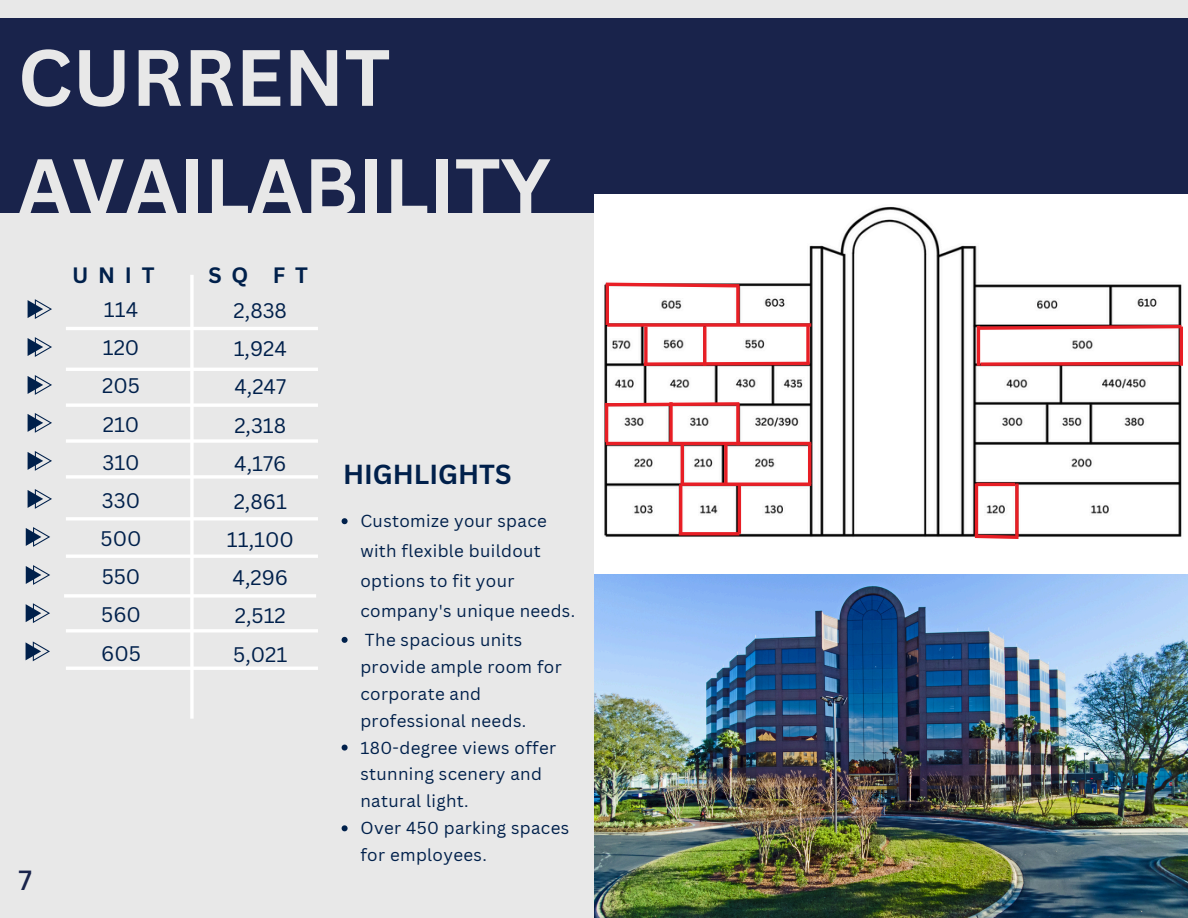
<style>
.page{position:relative;width:1188px;height:918px;background:#e8e8e8}
.page>*{position:absolute;margin:0;border:0;box-sizing:border-box;transform-origin:0 0}
.t1{font:700 78px/109.2px "Canva Sans";color:#e8e8e8}
.t2{font:500 27px "Canva Sans";color:#19234b}
.t3{font:700 26.85px "Canva Sans";color:#00204b}
.t4{font:700 21.6px "Canva Sans";letter-spacing:.445em;color:#00204b}
.t5{font:20.55px/38.2px "Canva Sans";color:#00204b}
.t6{font:16.95px/27px "Canva Sans";letter-spacing:.02em;color:#00204b}
</style>
<div class="page">
<div style="left:0;top:18px;width:1188px;height:194px;background:#19234b"></div>
<img style="left:594px;top:195px;width:594px;height:723px">
<svg style="left:342px;top:518px;width:6px;height:6px"></svg>
<svg style="left:342px;top:637px;width:6px;height:6px"></svg>
<svg style="left:342px;top:745px;width:6px;height:6px"></svg>
<svg style="left:342px;top:825px;width:6px;height:6px"></svg>
<svg style="left:975px;top:323px;width:210px;height:9px;background:#d68b8e"></svg>
<svg style="left:977px;top:360px;width:206px;height:8px;background:#e08c8f"></svg>
<hr style="left:977px;top:326px;width:3px;height:40px;background:#e81e25">
<hr style="left:1180px;top:327px;width:3px;height:39px;background:#e81e25">
<svg style="left:607px;top:323px;width:204px;height:4px"></svg>
<svg style="left:640px;top:360px;width:173px;height:8px"></svg>
<hr style="left:606px;top:284px;width:3px;height:41px;background:#e81e25">
<hr style="left:703px;top:327px;width:3px;height:39px;background:#e81e25">
<svg style="left:736px;top:289px;width:4px;height:36px"></svg>
<svg style="left:602px;top:281px;width:141px;height:8px"></svg>
<svg style="left:644px;top:327px;width:4px;height:39px"></svg>
<hr style="left:606px;top:442px;width:205px;height:3px;background:#e81e25">
<hr style="left:681px;top:483px;width:130px;height:3px;background:#e81e25">
<svg style="left:724px;top:445px;width:4px;height:38px"></svg>
<hr style="left:808px;top:443px;width:3px;height:41px;background:#e81e25">
<hr style="left:738px;top:484px;width:3px;height:50px;background:#e81e25">
<hr style="left:679px;top:484px;width:3px;height:50px;background:#e81e25">
<hr style="left:679px;top:532px;width:60px;height:3px;background:#e81e25">
<svg style="left:1015px;top:483px;width:4px;height:50px"></svg>
<hr style="left:975px;top:483px;width:3px;height:53px;background:#e81e25">
<svg style="left:971px;top:533px;width:51px;height:8px"></svg>
<hr style="left:976px;top:483px;width:39px;height:3px;background:#e81e25">
<svg style="left:601px;top:400px;width:142px;height:8px"></svg>
<hr style="left:605px;top:403px;width:3px;height:39px;background:#e81e25">
<svg style="left:669px;top:402px;width:4px;height:40px"></svg>
<hr style="left:681px;top:444px;width:3px;height:40px;background:#e81e25">
<hr style="left:190px;top:275px;width:4px;height:444px;background:#fff">
<svg style="left:28px;top:299px;width:24px;height:20px"></svg>
<svg style="left:28px;top:337px;width:24px;height:20px"></svg>
<svg style="left:28px;top:375px;width:24px;height:20px"></svg>
<svg style="left:28px;top:413px;width:24px;height:20px"></svg>
<svg style="left:28px;top:451px;width:24px;height:20px"></svg>
<svg style="left:28px;top:489px;width:24px;height:20px"></svg>
<hr style="left:66px;top:327px;width:252px;height:3px;background:#fff">
<hr style="left:66px;top:368px;width:252px;height:3px;background:#fff">
<hr style="left:66px;top:403px;width:252px;height:4px;background:#fff">
<hr style="left:66px;top:439px;width:252px;height:4px;background:#fff">
<hr style="left:66px;top:475px;width:252px;height:4px;background:#fff">
<hr style="left:66px;top:517px;width:252px;height:4px;background:#fff">
<svg style="left:26px;top:527px;width:24px;height:20px"></svg>
<svg style="left:26px;top:565px;width:24px;height:20px"></svg>
<hr style="left:66px;top:555px;width:252px;height:3px;background:#fff">
<svg style="left:26px;top:603px;width:24px;height:20px"></svg>
<svg style="left:26px;top:641px;width:24px;height:20px"></svg>
<hr style="left:64px;top:594px;width:252px;height:4px;background:#fff">
<hr style="left:66px;top:629px;width:252px;height:4px;background:#fff">
<hr style="left:66px;top:667px;width:252px;height:3px;background:#fff">
<svg style="left:806px;top:324px;width:4px;height:39px"></svg>
<svg style="left:736px;top:403px;width:4px;height:39px"></svg>
<p class="t1" style="left:18px;top:21px;width:535px">CURRENT<br>AVAILABILITY</p>
<p class="t2" style="left:19px;top:861px;width:15px">7</p>
<p class="t4" style="left:72px;top:259px;width:84px">UNIT</p>
<p class="t4" style="left:209px;top:259px;width:101px">SQ FT</p>
<p class="t5" style="left:104px;top:290px;width:36px">114</p>
<p class="t5" style="left:103px;top:328px;width:38px">120</p>
<p class="t5" style="left:102px;top:366px;width:39px">205</p>
<p class="t5" style="left:103px;top:404px;width:38px">210</p>
<p class="t5" style="left:102px;top:443px;width:39px">310</p>
<p class="t5" style="left:102px;top:481px;width:40px">330</p>
<p class="t5" style="left:101px;top:519px;width:42px">500</p>
<p class="t5" style="left:101px;top:557px;width:41px;text-align:justify">550<br>560<br>605</p>
<p class="t5" style="left:234px;top:291px;width:55px">2,838</p>
<p class="t5" style="left:234px;top:329px;width:55px">1,924</p>
<p class="t5" style="left:235px;top:367px;width:53px">4,247</p>
<p class="t5" style="left:234px;top:405px;width:53px">2,318</p>
<p class="t5" style="left:234px;top:444px;width:54px">4,176</p>
<p class="t5" style="left:234px;top:482px;width:55px">2,861</p>
<p class="t5" style="left:227px;top:520px;width:69px">11,100<br>4,296</p>
<p class="t5" style="left:233px;top:596px;width:56px">2,512<br>5,021</p>
<p class="t3" style="left:343px;top:455px;width:170px">HIGHLIGHTS</p>
<p class="t6" style="left:360px;top:506px;width:216px;line-height:29.8px">Customize your space with flexible buildout options to fit your company's unique needs.</p>
<p class="t6" style="left:360px;top:626px;width:203px">The spacious units provide ample room for corporate and professional needs.</p>
<p class="t6" style="left:360px;top:733px;width:197px">180-degree views offer stunning scenery and natural light.</p>
<p class="t6" style="left:360px;top:814px;width:210px">Over 450 parking spaces for employees.</p>
</div>
